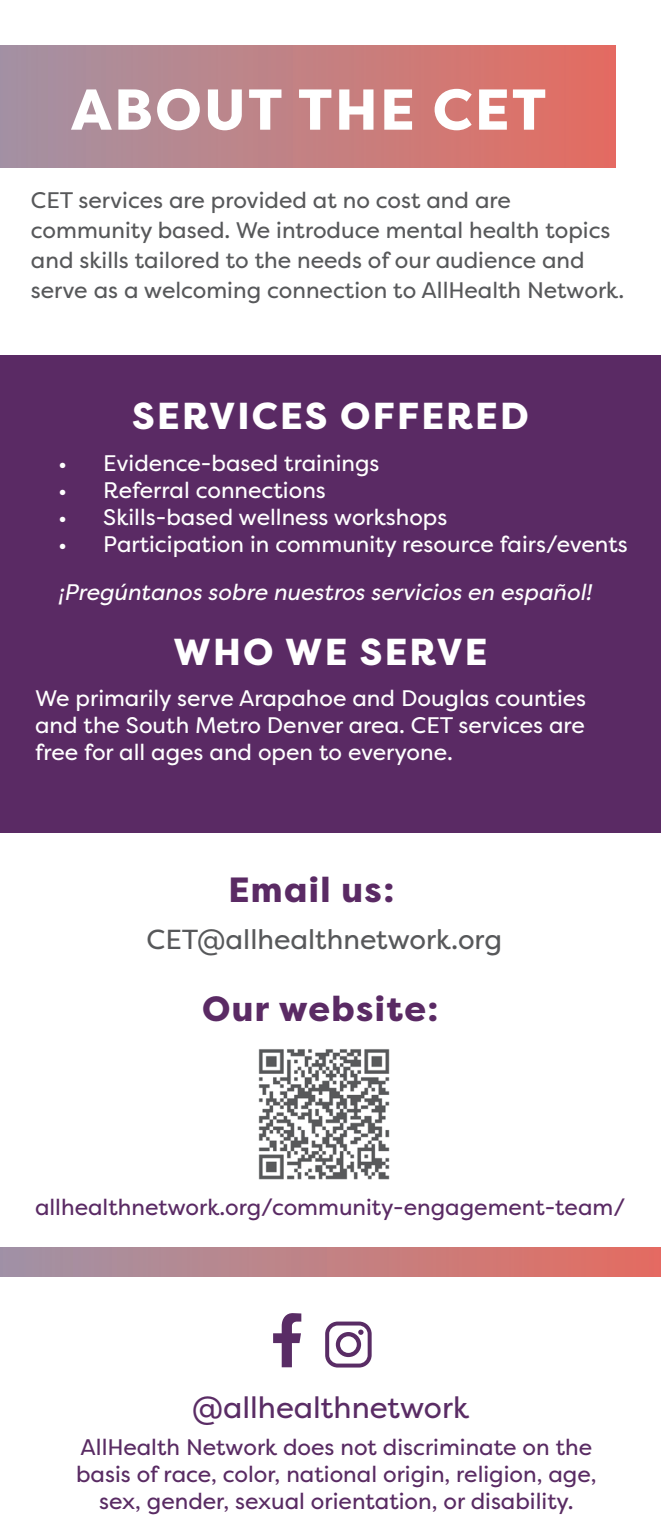
<style>
.page{position:relative;width:661px;height:1530px;background:#fff}
.page>*{position:absolute;margin:0;border:0;box-sizing:border-box;transform-origin:0 0}
.t1{font:800 57.5px "Filson Pro";letter-spacing:.04em;color:#fff}
.t2{font:800 37.5px "Filson Pro";letter-spacing:.06em;color:#fff}
.t3{font:800 35px "Filson Pro";letter-spacing:.04em;color:#5a2a64}
.t4{font:30px "Filson Pro";color:#5a2c65}
.t5{font:27.5px "Filson Pro";color:#57585a}
.t6{font:22.5px/27px "Filson Pro";color:#fff;text-align:justify}
.t7{font:22.5px/30px "Filson Pro";color:#57585a}
.t8{font:22.5px/27px "Filson Pro";color:#592b63;text-align:center}
.t9{font:22.5px "Filson Pro";color:#5a2a64}
.t10{font:italic 22.5px "Filson Pro";color:#fff}
</style>
<div class="page">
<div style="left:0;top:356px;width:660px;height:477px;background:#5a2a64"></div>
<div style="left:0;top:45px;width:615px;height:122px;background:linear-gradient(to right,#a393a4,#e46d61)"></div>
<div style="left:0;top:1248px;width:660px;height:29px;background:linear-gradient(to right,#a094a6,#e46e61)"></div>
<svg style="left:273px;top:1313px;width:28px;height:54px"></svg>
<svg style="left:325px;top:1322px;width:46px;height:46px"></svg>
<img style="left:258px;top:1049px;width:132px;height:131px">
<p class="t1" style="left:71px;top:74px;width:476px">ABOUT THE CET</p>
<p class="t7" style="left:31px;top:185px;width:594px">CET services are provided at no cost and are community based. We introduce mental health topics and skills tailored to the needs of our audience and serve as a welcoming connection to AllHealth Network.</p>
<p class="t2" style="left:132px;top:393px;width:397px">SERVICES OFFERED</p>
<p class="t6" style="left:58px;top:449px;width:322px">• Evidence-based trainings</p>
<p class="t6" style="left:58px;top:476px;width:269px">• Referral connections</p>
<p class="t6" style="left:58px;top:503px;width:390px">• Skills-based wellness workshops</p>
<p class="t6" style="left:58px;top:530px;width:570px">• Participation in community resource fairs/events</p>
<p class="t10" style="left:58px;top:577px;width:534px">¡Pregúntanos sobre nuestros servicios en español!</p>
<p class="t2" style="left:173px;top:628px;width:315px">WHO WE SERVE</p>
<p class="t6" style="left:35px;top:684px;width:552px">We primarily serve Arapahoe and Douglas counties and the South Metro Denver area. CET services are free for all ages and open to everyone.</p>
<p class="t3" style="left:228px;top:868px;width:167px">Email us:</p>
<p class="t5" style="left:146px;top:921px;width:357px">CET@allhealthnetwork.org</p>
<p class="t3" style="left:202px;top:986px;width:238px">Our website:</p>
<p class="t9" style="left:35px;top:1192px;width:591px">allhealthnetwork.org/community-engagement-team/</p>
<p class="t4" style="left:192px;top:1387px;width:278px">@allhealthnetwork</p>
<p class="t8" style="left:76px;top:1434px;width:521px">AllHealth Network does not discriminate on the basis of race, color, national origin, religion, age, sex, gender, sexual orientation, or disability.</p>
</div>
